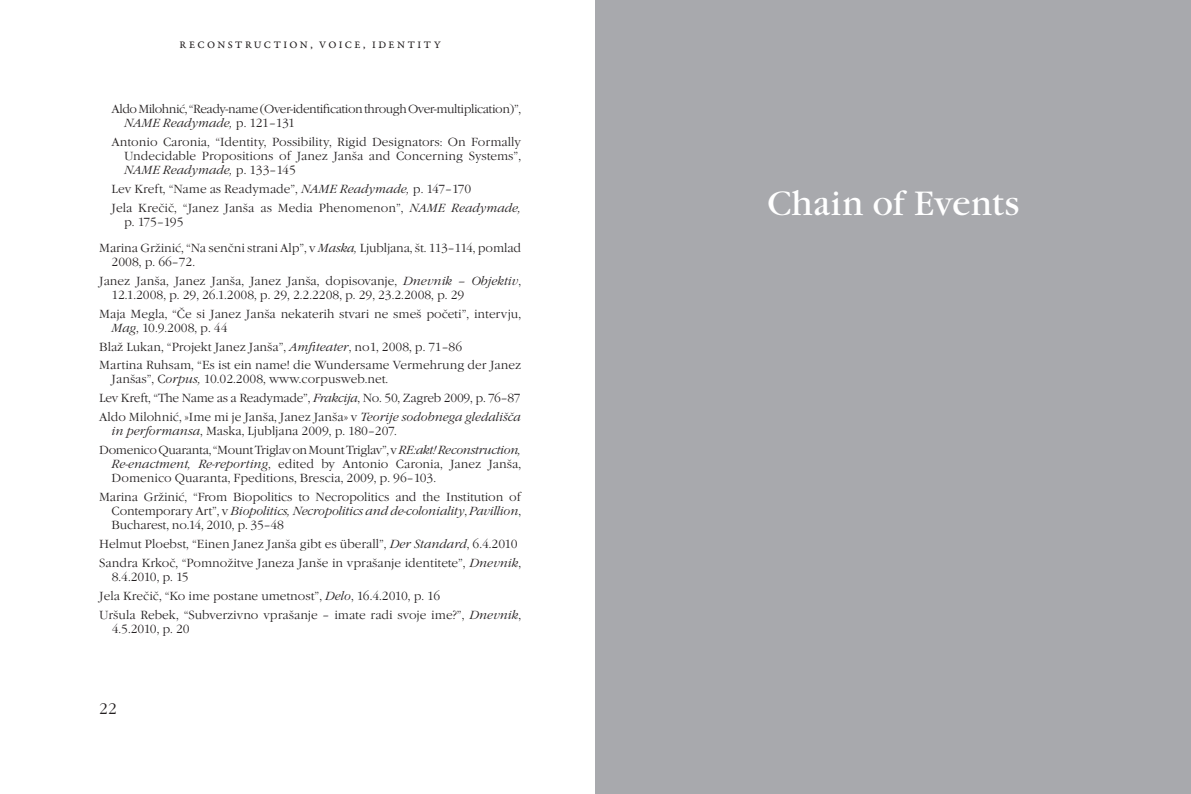
<style>
.page{position:relative;width:1191px;height:794px;background:#fff}
.page>*{position:absolute;margin:0;border:0;box-sizing:border-box;transform-origin:0 0}
.t1{font:35px "Garamond Itc TOT";color:#fff}
.t2{font:15.75px "Garamond Itc TOT Ligh";color:#231f20}
.t3{font:12.25px/18.9px "Garamond Itc TOT Ligh";color:#231f20}
.t4{font:12.25px "Garamond Itc TOT Ligh Ital";letter-spacing:-.01em;color:#231f20}
.t5{font:12.25px/18.9px "Garamond Itc TOT Ligh";letter-spacing:-.025em;color:#231f20}
.t6{font:12.25px "Garamond Itc TOT Ligh";letter-spacing:-.035em;color:#231f20}
.t7{font:10.5px "Garamond Premr Pro Capt";letter-spacing:.22em;color:#231f20}
.s1{font-family:"Garamond Itc TOT Ligh"}
.s2{font-family:"Garamond Itc TOT Ligh Ital"}
</style>
<div class="page">
<div style="left:595px;top:0;width:596px;height:794px;background:#a8a9ad"></div>
<p class="t7" style="left:179px;top:38px;width:263px">RECONSTRUCTION, VOICE, IDENTITY</p>
<p class="t6" style="left:112px;top:102px;width:411px">Aldo Milohnić, “Ready-name (Over-identification through Over-multiplication)”,</p>
<p class="t4" style="left:124px;top:116px;width:172px">NAME Readymade, <span class="s1">p. 121–131</span></p>
<p class="t3" style="left:112px;top:135px;width:411px;line-height:14px;text-align:right">Antonio Caronia, “Identity, Possibility, Rigid Designators: On Formally<br>Undecidable Propositions of Janez Janša and Concerning Systems”,</p>
<p class="t4" style="left:124px;top:163px;width:173px">NAME Readymade, <span class="s1">p. 133–145</span></p>
<p class="t3" style="left:112px;top:180px;width:411px">Lev Kreft, “Name as Readymade”, <span class="s2">NAME Readymade,</span> p. 147–170<br>Jela Krečič, “Janez Janša as Media Phenomenon”, <span class="s2">NAME Readymade,</span></p>
<p class="t3" style="left:99px;top:210px;width:423px;line-height:25.4px;text-indent:25px">p. 175–195<br>Marina Gržinić, “Na senčni strani Alp”, v <span class="s2">Maska,</span> Ljubljana, št. 113–114, pomlad</p>
<p class="t3" style="left:99px;top:252px;width:423px;text-indent:12px">2008, p. 66–72.<br>Janez Janša, Janez Janša, Janez Janša, dopisovanje, <span class="s2">Dnevnik – Objektiv</span>,</p>
<p class="t3" style="left:99px;top:285px;width:423px;text-indent:12px">12.1.2008, p. 29, 26.1.2008, p. 29, 2.2.2208, p. 29, 23.2.2008, p. 29<br>Maja Megla, “Če si Janez Janša nekaterih stvari ne smeš početi”, intervju,</p>
<p class="t3" style="left:99px;top:318px;width:423px;text-indent:12px"><span class="s2">Mag</span>, 10.9.2008, p. 44<br>Blaž Lukan, “Projekt Janez Janša”, <span class="s2">Amfiteater</span>, no1, 2008, p. 71–86<br>Martina Ruhsam, “Es ist ein name! die Wundersame Vermehrung der Janez</p>
<p class="t3" style="left:99px;top:370px;width:423px;text-indent:12px">Janšas”, C<span class="s2">orpus,</span> 10.02.2008, www.corpusweb.net.<br>Lev Kreft, “The Name as a Readymade”, <span class="s2">Frakcija</span>, No. 50, Zagreb 2009, p. 76–87<br>Aldo Milohnić, »Ime mi je Janša, Janez Janša» v <span class="s2">Teorije sodobnega gledališča</span></p>
<p class="t5" style="left:99px;top:422px;width:423px;text-indent:12px"><span class="s2">in performansa</span>, Maska, Ljubljana 2009, p. 180–207.<br>Domenico Quaranta, “Mount Triglav on Mount Triglav”, v <span class="s2">RE:akt! Reconstruction,</span></p>
<p class="t3" style="left:112px;top:457px;width:411px;line-height:14px"><span class="s2">Re-enactment, Re-reporting</span>, edited by Antonio Caronia, Janez Janša,<br>Domenico Quaranta, Fpeditions, Brescia, 2009, p. 96–103.</p>
<p class="t3" style="left:99px;top:488px;width:423px">Marina Gržinić, “From Biopolitics to Necropolitics and the Institution of</p>
<p class="t4" style="left:112px;top:504px;width:411px"><span class="s1">Contemporary Art”, v</span> Biopolitics, Necropolitics and de-coloniality<span class="s1">,</span> Pavillion<span class="s1">,</span></p>
<p class="t3" style="left:99px;top:516px;width:423px;text-indent:12px">Bucharest, no.14, 2010, p. 35–48<br>Helmut Ploebst, “Einen Janez Janša gibt es überall”, <span class="s2">Der Standard</span>, 6.4.2010<br>Sandra Krkoč, “Pomnožitve Janeza Janše in vprašanje identitete”, <span class="s2">Dnevnik</span>,</p>
<p class="t3" style="left:99px;top:568px;width:423px;text-indent:12px">8.4.2010, p. 15<br>Jela Krečič, “Ko ime postane umetnost”, <span class="s2">Delo</span>, 16.4.2010, p. 16<br>Uršula Rebek, “Subverzivno vprašanje – imate radi svoje ime?”, <span class="s2">Dnevnik</span>,</p>
<p class="t3" style="left:112px;top:620px;width:80px">4.5.2010, p. 20</p>
<p class="t2" style="left:99px;top:699px;width:19px">22</p>
<h1 class="t1" style="left:767px;top:184px;width:254px">Chain of Events</h1>
</div>
